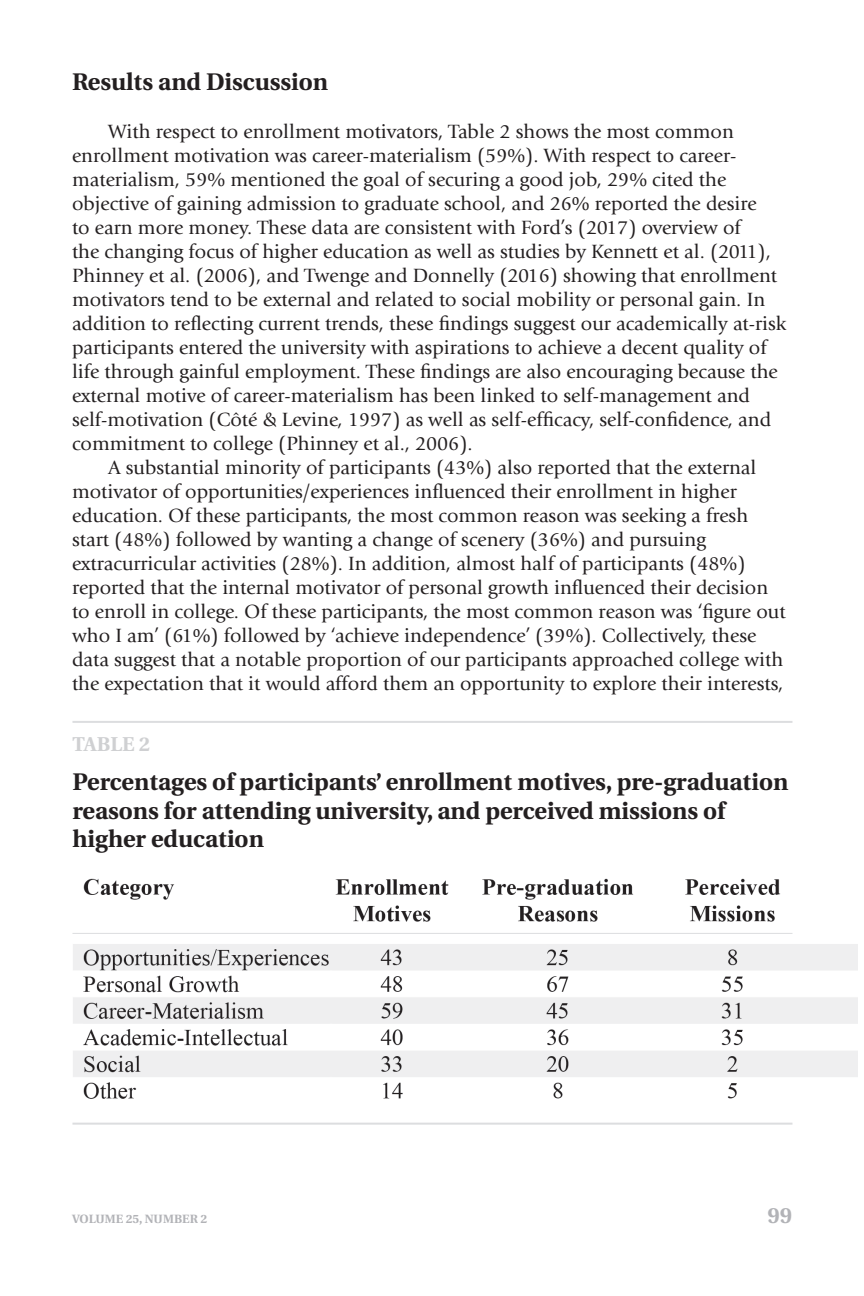
<style>
.page{position:relative;width:864px;height:1296px;background:#fff}
.page>*{position:absolute;margin:0;border:0;box-sizing:border-box;transform-origin:0 0}
.t1{font:700 24px/28.8px "Utopia";color:#231f20}
.t2{font:700 22px "Utopia";color:#b2b3b7}
.t3{font:20px/24px "Giovanni";color:#231f20}
.t4{font:700 20px "Utopia";color:#cfd0d2}
.t5{font:700 12px "Utopia";color:#b2b3b7}
</style>
<div class="page">
<img style="left:73px;top:878px;width:785px;height:221px">
<hr style="left:72px;top:721px;width:720px;height:2px;background:#dcdddf">
<hr style="left:72px;top:1123px;width:720px;height:2px;background:#dcdddf">
<hr style="left:72px;top:933px;width:720px;height:1px;background:#dcdddf">
<p class="t1" style="left:72px;top:68px;width:258px">Results and Discussion</p>
<p class="t3" style="left:72px;top:120px;width:716px;text-indent:36px">With respect to enrollment motivators, Table 2 shows the most common enrollment motivation was career-materialism (59%). With respect to career&shy;materialism, 59% mentioned the goal of securing a good job, 29% cited the objective of gaining admission to graduate school, and 26% reported the desire<br>to earn more money. These data are consistent with Ford’s (2017) overview of<br>the changing focus of higher education as well as studies by Kennett et al. (2011), Phinney et al. (2006), and Twenge and Donnelly (2016) showing that enrollment motivators tend to be external and related to social mobility or personal gain. In addition to reflecting current trends, these findings suggest our academically at-risk participants entered the university with aspirations to achieve a decent quality of life through gainful employment. These findings are also encouraging because the external motive of career-materialism has been linked to self-management and self-motivation (Côté &amp; Levine, 1997) as well as self-efficacy, self-confidence, and commitment to college (Phinney et al., 2006).</p>
<p class="t3" style="left:72px;top:456px;width:715px;text-indent:36px">A substantial minority of participants (43%) also reported that the external motivator of opportunities/experiences influenced their enrollment in higher education. Of these participants, the most common reason was seeking a fresh start (48%) followed by wanting a change of scenery (36%) and pursuing extracurricular activities (28%). In addition, almost half of participants (48%) reported that the internal motivator of personal growth influenced their decision to enroll in college. Of these participants, the most common reason was ‘figure out who I am’ (61%) followed by ‘achieve independence’ (39%). Collectively, these data suggest that a notable proportion of our participants approached college with the expectation that it would afford them an opportunity to explore their interests,</p>
<p class="t4" style="left:72px;top:733px;width:79px">TABLE 2</p>
<p class="t1" style="left:72px;top:767px;width:717px">Percentages of participants’ enrollment motives, pre-graduation reasons for attending university, and perceived missions of higher education</p>
<p class="t5" style="left:72px;top:1212px;width:137px">VOLUME 25, NUMBER 2</p>
<p class="t2" style="left:767px;top:1203px;width:26px">99</p>
</div>
